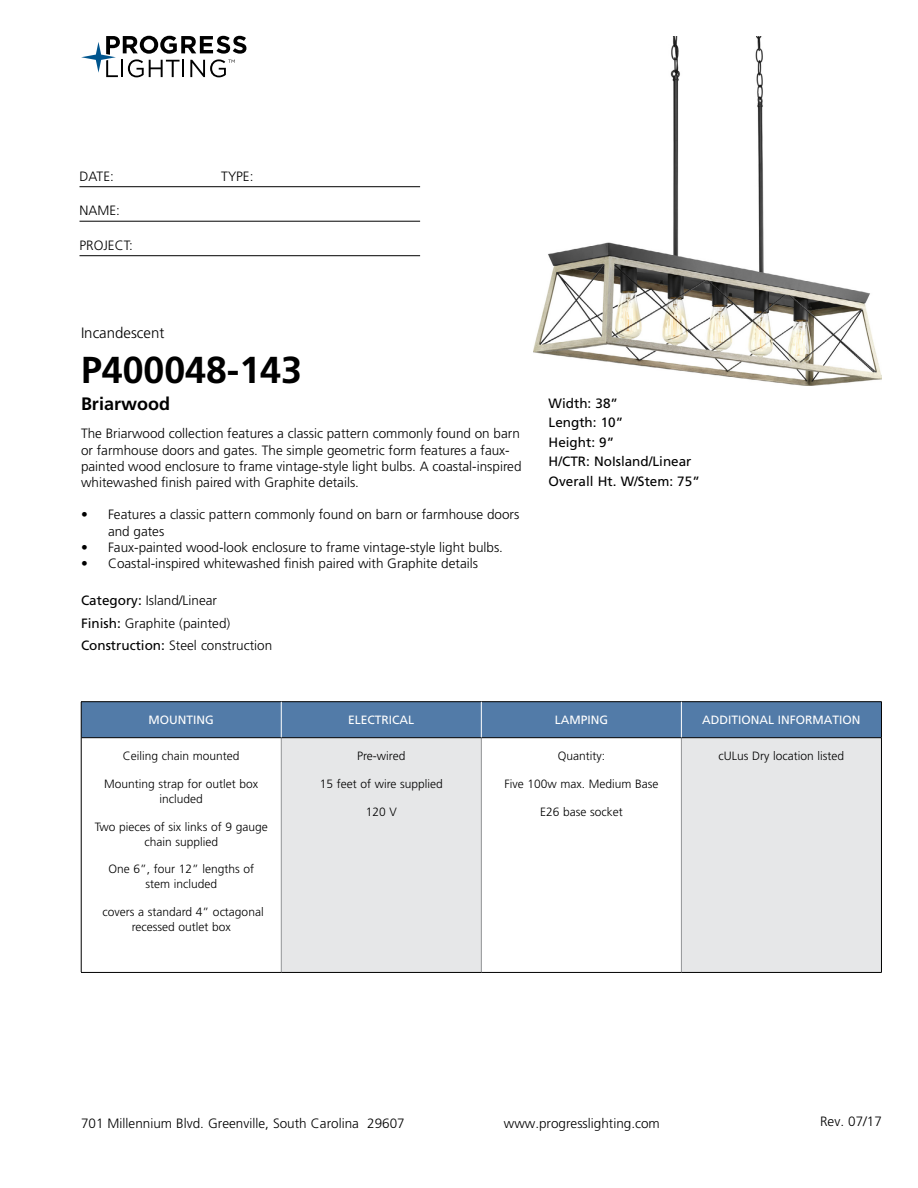
<style>
.page{position:relative;width:918px;height:1188px;background:#fff}
.page>*{position:absolute;margin:0;border:0;box-sizing:border-box;transform-origin:0 0}
.t1{font:700 37.5px "Frutiger LT Std";color:#000}
.t2{font:700 18px "Frutiger LT Std";color:#000}
.t3{font:300 15px "Frutiger LT Std";color:#000}
.t4{font:300 13.5px/16.2px "Frutiger LT Std";color:#000}
.t5{font:13.5px/19.5px "Frutiger LT Std";color:#000}
.t6{font:300 12px/15px "Frutiger LT Std";color:#000;text-align:center}
.t7{font:12px "Frutiger LT Std";color:#fff}
.s1{font-weight:400}
</style>
<div class="page">
<svg style="left:81px;top:36px;width:165px;height:41px"></svg>
<hr style="left:80px;top:186px;width:340px;height:1px;background:#000">
<hr style="left:80px;top:221px;width:340px;height:1px;background:#000">
<hr style="left:80px;top:255px;width:340px;height:1px;background:#000">
<div style="left:82px;top:702px;width:799px;height:35px;background:#527ba8"></div>
<div style="left:281px;top:738px;width:200px;height:234px;background:#e6e7e8"></div>
<div style="left:681px;top:738px;width:200px;height:234px;background:#e6e7e8"></div>
<hr style="left:281px;top:738px;width:1px;height:234px;background:#939598">
<hr style="left:481px;top:738px;width:1px;height:234px;background:#939598">
<hr style="left:681px;top:738px;width:1px;height:234px;background:#939598">
<hr style="left:81px;top:737px;width:200px;height:1px;background:#000">
<hr style="left:281px;top:737px;width:200px;height:1px;background:#000">
<hr style="left:481px;top:737px;width:200px;height:1px;background:#000">
<hr style="left:681px;top:737px;width:200px;height:1px;background:#000">
<hr style="left:81px;top:972px;width:200px;height:1px;background:#000">
<hr style="left:281px;top:972px;width:200px;height:1px;background:#000">
<hr style="left:481px;top:972px;width:200px;height:1px;background:#000">
<hr style="left:681px;top:972px;width:201px;height:1px;background:#000">
<hr style="left:81px;top:701px;width:200px;height:1px;background:#000">
<hr style="left:81px;top:702px;width:1px;height:36px;background:#000">
<hr style="left:281px;top:701px;width:200px;height:1px;background:#000">
<hr style="left:481px;top:701px;width:200px;height:1px;background:#000">
<hr style="left:681px;top:701px;width:201px;height:1px;background:#000">
<hr style="left:881px;top:702px;width:1px;height:36px;background:#000">
<hr style="left:81px;top:738px;width:1px;height:234px;background:#000">
<hr style="left:881px;top:738px;width:1px;height:234px;background:#000">
<hr style="left:281px;top:702px;width:1px;height:35px;background:#fff">
<hr style="left:681px;top:702px;width:1px;height:35px;background:#fff">
<hr style="left:481px;top:702px;width:1px;height:35px;background:#fff">
<img style="left:533px;top:36px;width:349px;height:349px">
<p class="t4" style="left:80px;top:168px;width:36px">DATE:</p>
<p class="t4" style="left:221px;top:168px;width:34px">TYPE:</p>
<p class="t4" style="left:80px;top:203px;width:42px">NAME:</p>
<p class="t4" style="left:80px;top:237px;width:55px">PROJECT:</p>
<p class="t3" style="left:81px;top:325px;width:85px">Incandescent</p>
<h1 class="t1" style="left:81px;top:348px;width:222px">P400048-143</h1>
<h2 class="t2" style="left:81px;top:393px;width:91px">Briarwood</h2>
<p class="t4" style="left:81px;top:426px;width:442px">The Briarwood collection features a classic pattern commonly found on barn or farmhouse doors and gates. The simple geometric form features a faux&shy;painted wood enclosure to frame vintage-style light bulbs. A coastal-inspired whitewashed finish paired with Graphite details.</p>
<p class="t4" style="left:108px;top:507px;width:413px;text-indent:-27px">• Features a classic pattern commonly found on barn or farmhouse doors and gates</p>
<p class="t4" style="left:81px;top:539px;width:424px">• Faux-painted wood-look enclosure to frame vintage-style light bulbs.</p>
<p class="t4" style="left:81px;top:555px;width:399px">• Coastal-inspired whitewashed finish paired with Graphite details</p>
<p class="t4" style="left:81px;top:590px;width:193px;line-height:22.5px"><span class="s1">Category:</span> Island/Linear<br><span class="s1">Finish:</span> Graphite (painted)<br><span class="s1">Construction:</span> Steel construction</p>
<p class="t5" style="left:549px;top:393px;width:153px">Width: 38”<br>Length: 10”<br>Height: 9”<br>H/CTR: NoIsland/Linear<br>Overall Ht. W/Stem: 75”</p>
<p class="t7" style="left:149px;top:713px;width:67px">MOUNTING</p>
<p class="t7" style="left:348px;top:713px;width:68px">ELECTRICAL</p>
<p class="t7" style="left:555px;top:713px;width:55px">LAMPING</p>
<p class="t7" style="left:702px;top:713px;width:160px">ADDITIONAL INFORMATION</p>
<p class="t6" style="left:123px;top:749px;width:118px">Ceiling chain mounted</p>
<p class="t6" style="left:104px;top:776px;width:156px">Mounting strap for outlet box included</p>
<p class="t6" style="left:95px;top:819px;width:175px">Two pieces of six links of 9 gauge chain supplied</p>
<p class="t6" style="left:108px;top:862px;width:147px">One 6”, four 12” lengths of stem included</p>
<p class="t6" style="left:103px;top:905px;width:163px">covers a standard 4” octagonal recessed outlet box</p>
<p class="t6" style="left:357px;top:749px;width:50px">Pre-wired</p>
<p class="t6" style="left:320px;top:777px;width:125px">15 feet of wire supplied</p>
<p class="t6" style="left:366px;top:804px;width:33px">120 V</p>
<p class="t6" style="left:719px;top:749px;width:127px">cULus Dry location listed</p>
<p class="t6" style="left:558px;top:749px;width:49px">Quantity:</p>
<p class="t6" style="left:504px;top:777px;width:156px">Five 100w max. Medium Base</p>
<p class="t6" style="left:540px;top:804px;width:84px">E26 base socket</p>
<p class="t4" style="left:81px;top:1115px;width:325px">701 Millennium Blvd. Greenville, South Carolina 29607</p>
<p class="t4" style="left:504px;top:1115px;width:158px">www.progresslighting.com</p>
<p class="t4" style="left:820px;top:1114px;width:63px">Rev. 07/17</p>
</div>
